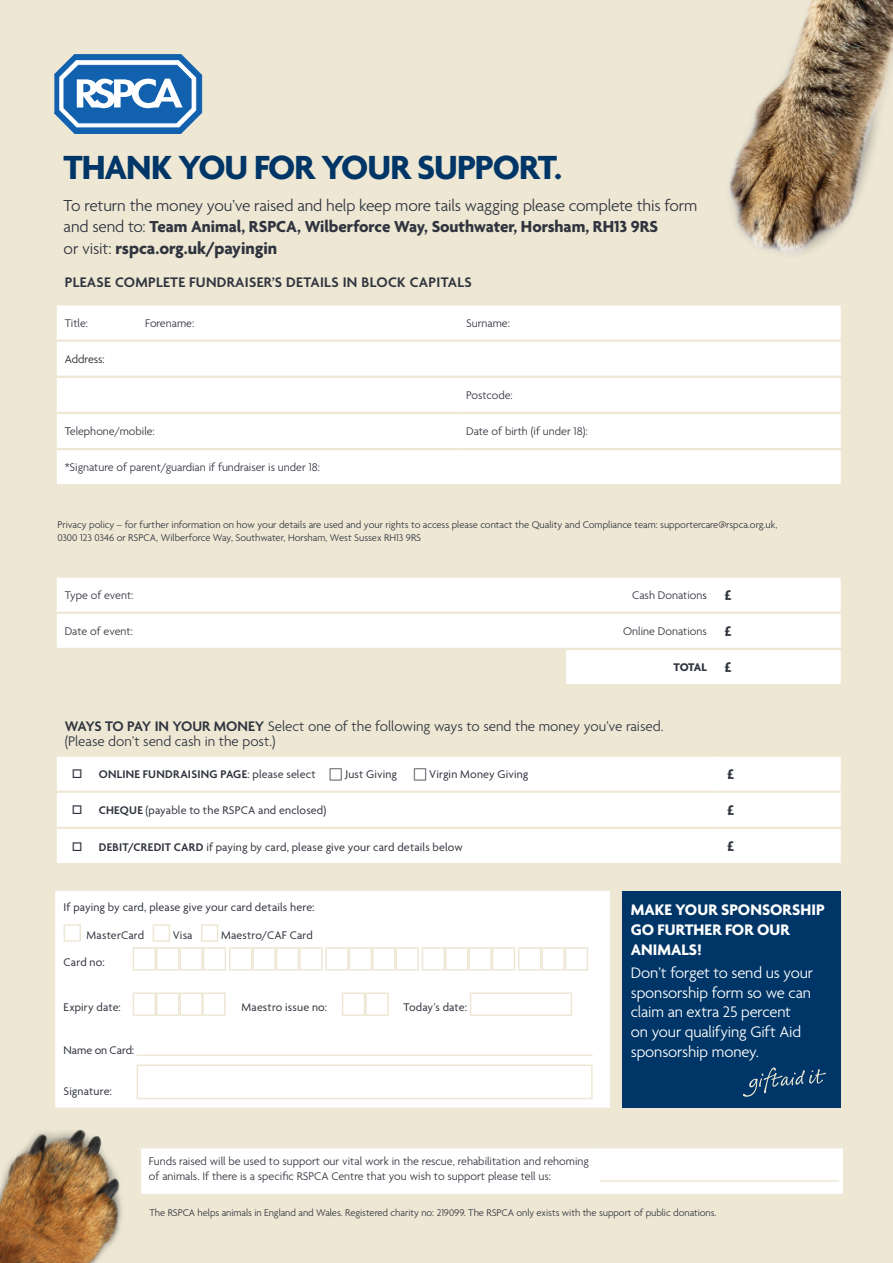
<style>
.page{position:relative;width:893px;height:1263px;background:#ede7d4}
.page>*{position:absolute;margin:0;border:0;box-sizing:border-box;transform-origin:0 0}
.t1{font:700 36.15px "Agenda";letter-spacing:-.03em;color:#003667}
.t2{font:700 18px "Agenda";color:#30343e}
.t3{font:300 17.25px/21.8px "Agenda";letter-spacing:-.01em;color:#30343e}
.t4{font:300 16.5px/19.8px "Agenda";letter-spacing:-.01em;color:#fff}
.t5{font:700 16.5px/19.8px "Agenda";letter-spacing:.005em;color:#fff}
.t6{font:300 15px/15px "Agenda";color:#30343e}
.t7{font:600 15px "Agenda";letter-spacing:.02em;color:#30343e}
.t8{font:700 15px "Agenda";color:#30343e}
.t9{font:300 12px/15px "Agenda";color:#30343e}
.t10{font:12px "Agenda";letter-spacing:.01em;color:#30343e}
.t11{font:600 12px "Agenda";letter-spacing:.025em;color:#30343e}
.t12{font:300 12px "Agenda";color:#231f20}
.t13{font:700 12px "Agenda";letter-spacing:-.03em;color:#30343e}
.t14{font:300 10.5px/12.8px "Agenda";letter-spacing:-.005em;color:#30343e}
.s1{font-weight:700}
.s2{font-weight:300;font-size:17.25px}
.s3{color:#231f20}
.s4{font-weight:700;font-size:15px}
.s5{font-size:15px}
.s6{font-weight:600}
.s7{font-weight:400}
</style>
<div class="page">
<svg style="left:55px;top:54px;width:147px;height:80px;background:#6396c8"></svg>
<div style="left:57px;top:306px;width:784px;height:178px;background:#fff"></div>
<hr style="left:55px;top:339px;width:402px;height:3px;background:#ede7d4">
<hr style="left:55px;top:376px;width:402px;height:2px;background:#ede7d4">
<hr style="left:55px;top:412px;width:402px;height:2px;background:#ede7d4">
<hr style="left:55px;top:448px;width:402px;height:2px;background:#ede7d4">
<hr style="left:457px;top:339px;width:386px;height:3px;background:#ede7d4">
<hr style="left:457px;top:376px;width:386px;height:2px;background:#ede7d4">
<hr style="left:457px;top:412px;width:386px;height:2px;background:#ede7d4">
<hr style="left:457px;top:448px;width:386px;height:2px;background:#ede7d4">
<div style="left:57px;top:757px;width:784px;height:106px;background:#fff"></div>
<hr style="left:55px;top:791px;width:664px;height:2px;background:#ede7d4">
<hr style="left:55px;top:827px;width:664px;height:2px;background:#ede7d4">
<hr style="left:719px;top:791px;width:124px;height:2px;background:#ede7d4">
<hr style="left:719px;top:827px;width:124px;height:2px;background:#ede7d4">
<div style="left:57px;top:578px;width:784px;height:106px;background:#fff"></div>
<div style="left:56px;top:649px;width:510px;height:36px;background:#ede7d4"></div>
<hr style="left:55px;top:612px;width:511px;height:2px;background:#ede7d4">
<hr style="left:566px;top:612px;width:150px;height:2px;background:#ede7d4">
<hr style="left:716px;top:612px;width:127px;height:2px;background:#ede7d4">
<hr style="left:55px;top:648px;width:511px;height:2px;background:#ede7d4">
<hr style="left:566px;top:648px;width:150px;height:2px;background:#ede7d4">
<hr style="left:716px;top:648px;width:127px;height:2px;background:#ede7d4">
<img style="left:729px;top:0;width:164px;height:253px">
<img style="left:0;top:1129px;width:122px;height:134px">
<div style="left:623px;top:891px;width:218px;height:217px;background:#003667"></div>
<div style="left:53px;top:888px;width:559px;height:222px;background:#fff;border:2px solid #ede7d4"></div>
<div style="left:64px;top:924px;width:17px;height:18px;background:#fff;border:2px solid #ede7d4"></div>
<div style="left:153px;top:924px;width:17px;height:18px;border:2px solid #ede7d4"></div>
<div style="left:201px;top:924px;width:17px;height:18px;background:#fff;border:2px solid #ede7d4"></div>
<div style="left:133px;top:947px;width:23px;height:23px;background:#fff;border:2px solid #ede7d4"></div>
<div style="left:156px;top:947px;width:23px;height:23px;background:#fff;border:2px solid #ede7d4"></div>
<div style="left:179px;top:947px;width:24px;height:23px;background:#fff;border:2px solid #ede7d4"></div>
<div style="left:203px;top:947px;width:23px;height:23px;background:#fff;border:2px solid #ede7d4"></div>
<div style="left:229px;top:947px;width:23px;height:23px;background:#fff;border:2px solid #ede7d4"></div>
<div style="left:252px;top:947px;width:24px;height:23px;background:#fff;border:2px solid #ede7d4"></div>
<div style="left:276px;top:947px;width:23px;height:23px;background:#fff;border:2px solid #ede7d4"></div>
<div style="left:299px;top:947px;width:24px;height:23px;background:#fff;border:2px solid #ede7d4"></div>
<div style="left:325px;top:947px;width:24px;height:23px;background:#fff;border:2px solid #ede7d4"></div>
<div style="left:349px;top:947px;width:23px;height:23px;background:#fff;border:2px solid #ede7d4"></div>
<div style="left:372px;top:947px;width:23px;height:23px;background:#fff;border:2px solid #ede7d4"></div>
<div style="left:395px;top:947px;width:24px;height:23px;background:#fff;border:2px solid #ede7d4"></div>
<div style="left:422px;top:947px;width:23px;height:23px;background:#fff;border:2px solid #ede7d4"></div>
<div style="left:445px;top:947px;width:23px;height:23px;background:#fff;border:2px solid #ede7d4"></div>
<div style="left:468px;top:947px;width:24px;height:23px;background:#fff;border:2px solid #ede7d4"></div>
<div style="left:492px;top:947px;width:23px;height:23px;background:#fff;border:2px solid #ede7d4"></div>
<div style="left:518px;top:947px;width:23px;height:23px;background:#fff;border:2px solid #ede7d4"></div>
<div style="left:541px;top:947px;width:24px;height:23px;background:#fff;border:2px solid #ede7d4"></div>
<div style="left:565px;top:947px;width:23px;height:23px;background:#fff;border:2px solid #ede7d4"></div>
<div style="left:133px;top:992px;width:23px;height:24px;background:#fff;border:2px solid #ede7d4"></div>
<div style="left:156px;top:992px;width:23px;height:24px;background:#fff;border:2px solid #ede7d4"></div>
<div style="left:179px;top:992px;width:24px;height:24px;background:#fff;border:2px solid #ede7d4"></div>
<div style="left:342px;top:992px;width:23px;height:24px;background:#fff;border:2px solid #ede7d4"></div>
<div style="left:365px;top:992px;width:24px;height:24px;background:#fff;border:2px solid #ede7d4"></div>
<div style="left:470px;top:992px;width:102px;height:24px;background:#fff;border:2px solid #ede7d4"></div>
<div style="left:137px;top:1064px;width:456px;height:35px;background:#fff;border:2px solid #ede7d4"></div>
<hr style="left:137px;top:1054px;width:456px;height:2px;background:#ede7d4">
<div style="left:138px;top:1145px;width:706px;height:52px;background:#fff"></div>
<hr style="left:139px;top:1148px;width:2px;height:46px;background:#ede7d4">
<hr style="left:139px;top:1146px;width:459px;height:2px;background:#ede7d4">
<hr style="left:139px;top:1194px;width:459px;height:2px;background:#ede7d4">
<hr style="left:598px;top:1146px;width:245px;height:2px;background:#ede7d4">
<hr style="left:598px;top:1194px;width:245px;height:2px;background:#ede7d4">
<div style="left:137px;top:1144px;width:708px;height:54px;border:2px solid #ede7d4"></div>
<hr style="left:600px;top:1180px;width:239px;height:1px;background:#ede7d4">
<svg style="left:743px;top:1067px;width:83px;height:30px"></svg>
<div style="left:202px;top:992px;width:24px;height:24px;background:#fff;border:2px solid #ede7d4"></div>
<svg style="left:330px;top:769px;width:12px;height:12px"></svg>
<svg style="left:414px;top:769px;width:12px;height:12px"></svg>
<h1 class="t1" style="left:64px;top:148px;width:500px">THANK YOU FOR YOUR SUPPORT.</h1>
<h3 class="t3" style="left:64px;top:195px;width:635px">To return the money you’ve raised and help keep more tails wagging please complete this form and send to: <span class="s1">Team Animal, RSPCA, Wilberforce Way, Southwater, Horsham, RH13 9RS</span></h3>
<h2 class="t2" style="left:64px;top:239px;width:215px"><span class="s2">or visit:</span> rspca.org.uk/payingin</h2>
<h3 class="t7" style="left:65px;top:273px;width:409px">PLEASE COMPLETE FUNDRAISER’S DETAILS IN BLOCK CAPITALS</h3>
<p class="t9" style="left:65px;top:316px;width:25px">Title:</p>
<p class="t9" style="left:145px;top:316px;width:51px">Forename:</p>
<p class="t9" style="left:466px;top:316px;width:45px">Surname:</p>
<p class="t12" style="left:65px;top:353px;width:42px">Address:</p>
<p class="t9" style="left:466px;top:388px;width:48px">Postcode:</p>
<p class="t9" style="left:65px;top:425px;width:92px"><span class="s3">T</span>elephone/mobile:</p>
<p class="t9" style="left:466px;top:425px;width:123px">Date of birth (if under 18):</p>
<p class="t9" style="left:65px;top:461px;width:257px">*Signature of parent/guardian if fundraiser is under 18:</p>
<p class="t14" style="left:57px;top:519px;width:721px">Privacy policy – for further information on how your details are used and your rights to access please contact the Quality and Compliance team: supportercare@rspca.org.uk,<br>0300 123 0346 or RSPCA, Wilberforce Way, Southwater, Horsham, West Sussex RH13 9RS</p>
<p class="t9" style="left:65px;top:588px;width:70px">Type of event:</p>
<p class="t9" style="left:632px;top:588px;width:101px">Cash Donation<span class="s3">s</span> <span class="s4">£</span></p>
<p class="t9" style="left:65px;top:624px;width:70px">Date of event:</p>
<p class="t9" style="left:623px;top:624px;width:110px">Online Donations <span class="s4">£</span></p>
<p class="t13" style="left:674px;top:661px;width:60px">TOTAL <span class="s5">£</span></p>
<h3 class="t6" style="left:65px;top:720px;width:600px"><span class="s6">WAYS TO PAY IN YOUR MONEY</span> Select one of the following ways to send the money you’ve raised. (Please don’t send cash in the post.)</h3>
<p class="t11" style="left:72px;top:767px;width:245px">□ ONLINE FUNDRAISING PAGE<span class="s7">: please select</span></p>
<p class="t10" style="left:345px;top:768px;width:53px">Just Giving</p>
<p class="t10" style="left:429px;top:768px;width:101px">Virgin Money Giving</p>
<h3 class="t8" style="left:728px;top:766px;width:8px">£</h3>
<p class="t10" style="left:72px;top:804px;width:256px">□ <span class="s6">CHEQUE</span> (payable to the RSPCA and enclosed)</p>
<h3 class="t8" style="left:728px;top:802px;width:8px">£</h3>
<p class="t10" style="left:72px;top:840px;width:393px">□ <span class="s6">DEBIT/CREDIT CARD</span> if paying by card, please give your card details below</p>
<h3 class="t8" style="left:728px;top:838px;width:8px">£</h3>
<p class="t10" style="left:64px;top:901px;width:252px">If paying by card, please give your card details here:</p>
<p class="t10" style="left:87px;top:928px;width:59px">MasterCard</p>
<p class="t10" style="left:173px;top:928px;width:21px">Visa</p>
<p class="t10" style="left:221px;top:928px;width:93px">Maestro/CAF Card</p>
<p class="t10" style="left:64px;top:956px;width:43px">Card no:</p>
<p class="t10" style="left:64px;top:1001px;width:59px">Expiry date:</p>
<p class="t10" style="left:203px;top:1001px;width:141px">☐☐☐ Maestro issue no: ☐</p>
<p class="t10" style="left:389px;top:1001px;width:80px">☐ Today’s date:</p>
<p class="t10" style="left:64px;top:1043px;width:72px">Name on Card:</p>
<p class="t10" style="left:64px;top:1084px;width:50px">Signature:</p>
<h3 class="t5" style="left:631px;top:901px;width:195px">MAKE YOUR SPONSORSHIP<br>GO FURTHER FOR OUR<br>ANIMALS!</h3>
<h3 class="t4" style="left:631px;top:963px;width:184px">Don’t forget to send us your sponsorship form so we can claim an extra 25 percent<br>on your qualifying Gift Aid sponsorship money.</h3>
<p class="t9" style="left:149px;top:1154px;width:441px">Funds raised will be used to support our vital work in the rescue, rehabilitation and rehoming of animals. If there is a specific RSPCA Centre that you wish to support please tell us:</p>
<p class="t14" style="left:150px;top:1207px;width:568px">The RSPCA helps animals in England and Wales. Registered charity no: 219099. The RSPCA only exists with the support of public donations.</p>
</div>
